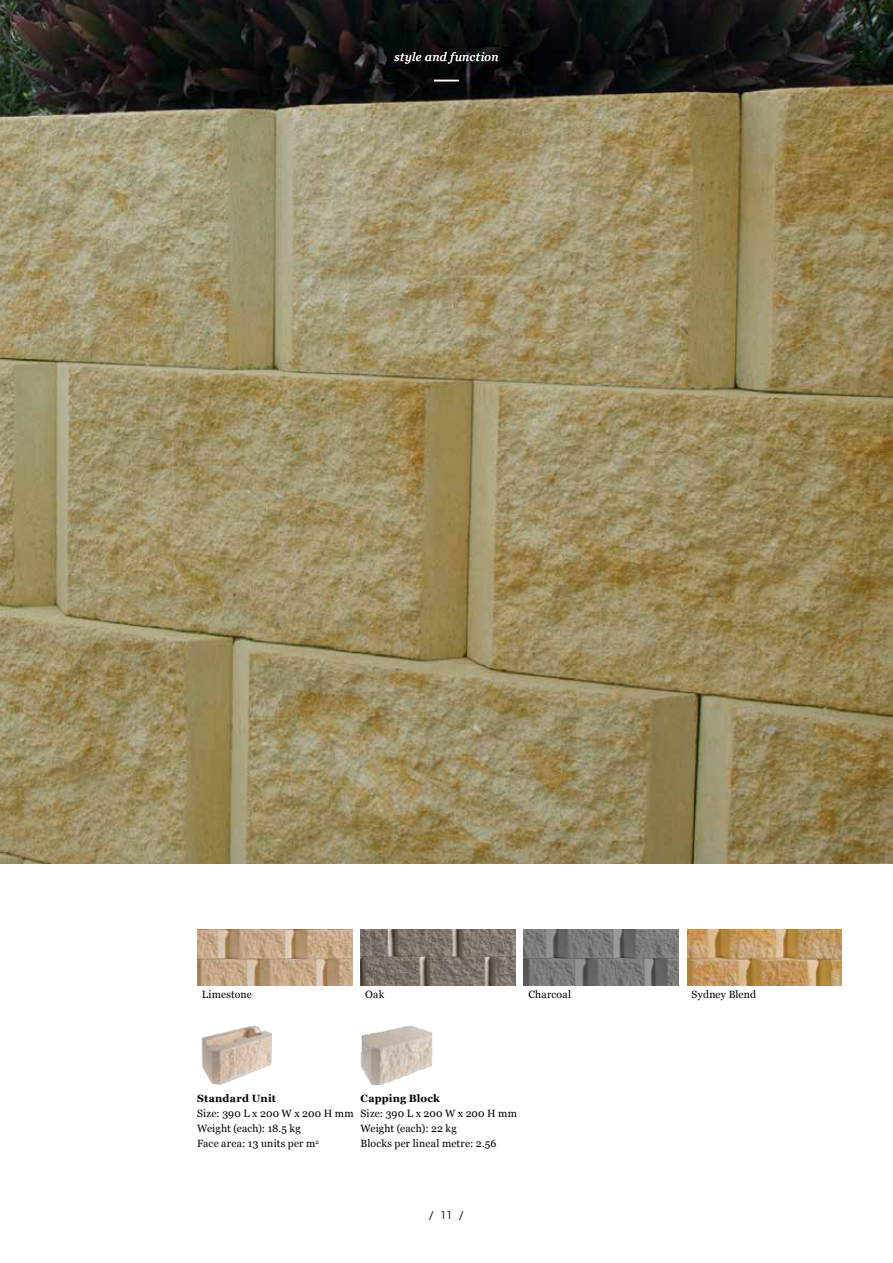
<style>
.page{position:relative;width:893px;height:1263px;background:#fff}
.page>*{position:absolute;margin:0;border:0;box-sizing:border-box;transform-origin:0 0}
.t1{font:italic 12px "Georgia";letter-spacing:.03em;color:#fff}
.t2{font:10.5px/15px "Georgia";letter-spacing:.02em;color:#000}
.t3{font:700 10.5px "Georgia";letter-spacing:.02em;color:#000}
.t4{font:10.5px "ITC Avant Garde Std";color:#000}
</style>
<div class="page">
<img style="left:0;top:0;width:893px;height:863px">
<img style="left:197px;top:930px;width:155px;height:55px">
<img style="left:361px;top:930px;width:154px;height:55px">
<img style="left:524px;top:930px;width:155px;height:55px">
<img style="left:687px;top:930px;width:155px;height:55px">
<img style="left:201px;top:1025px;width:71px;height:60px">
<img style="left:360px;top:1025px;width:73px;height:60px">
<svg style="left:434px;top:80px;width:25px;height:1px"></svg>
<p class="t1" style="left:395px;top:49px;width:105px">style and function</p>
<p class="t2" style="left:202px;top:987px;width:52px">Limestone</p>
<p class="t2" style="left:365px;top:987px;width:21px">Oak</p>
<p class="t2" style="left:528px;top:987px;width:44px">Charcoal</p>
<p class="t2" style="left:692px;top:987px;width:66px">Sydney Blend</p>
<p class="t3" style="left:361px;top:1092px;width:81px">Capping Block</p>
<p class="t2" style="left:361px;top:1106px;width:158px">Size: 390 L x 200 W x 200 H mm<br>Weight (each): 22 kg<br>Blocks per lineal metre: 2.56</p>
<p class="t3" style="left:197px;top:1092px;width:80px">Standard Unit</p>
<p class="t2" style="left:197px;top:1106px;width:158px">Size: 390 L x 200 W x 200 H mm<br>Weight (each): 18.5 kg<br>Face area: 13 units per m<sup>2</sup></p>
<p class="t4" style="left:429px;top:1209px;width:37px">/ 11 /</p>
</div>
